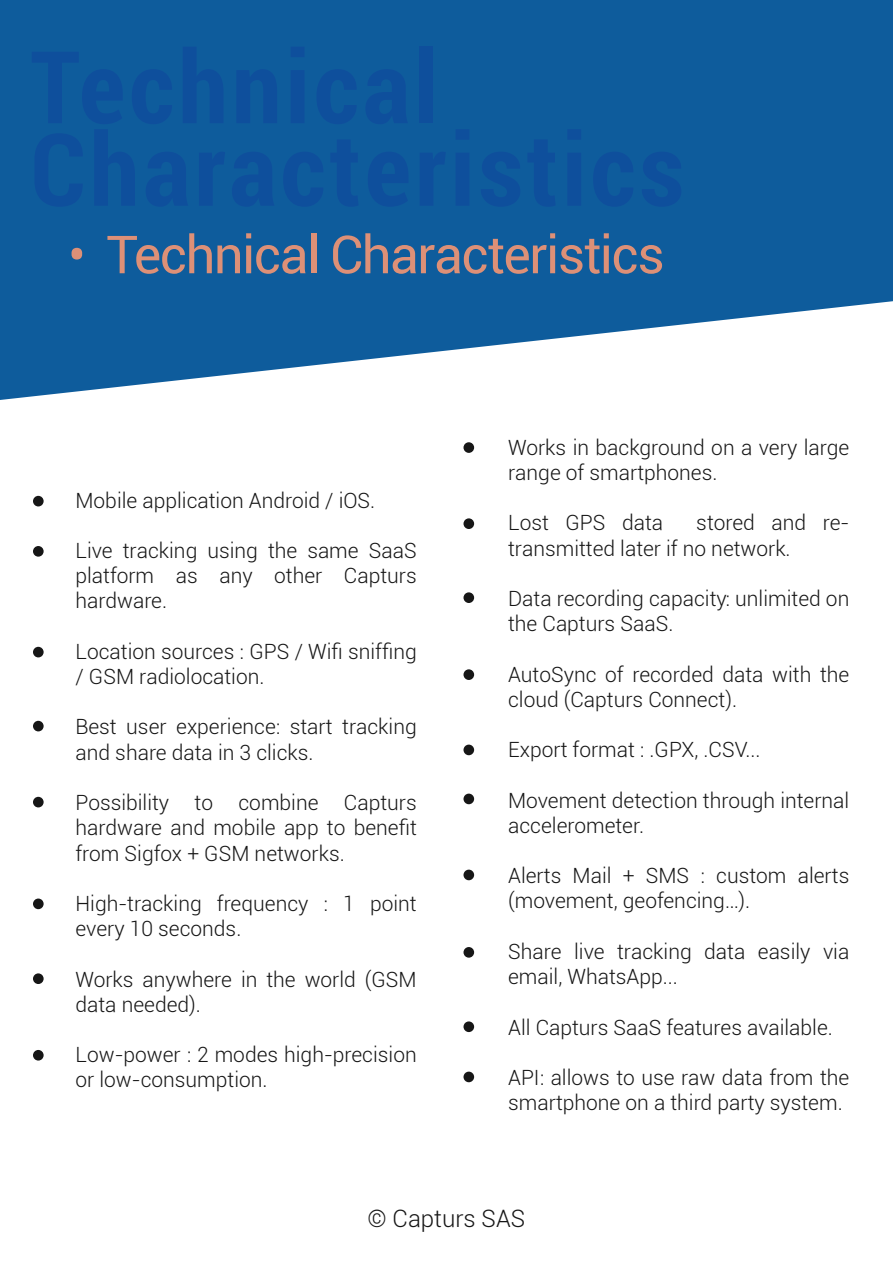
<style>
.page{position:relative;width:893px;height:1263px;background:#fff}
.page>*{position:absolute;margin:0;border:0;box-sizing:border-box;transform-origin:0 0}
.t1{font:52.5px "Roboto";letter-spacing:-.03em;color:#dd9077}
.t2{font:300 24px "Roboto";color:#161616}
.t3{font:300 21px/25.2px "Roboto";color:#161616}
</style>
<div class="page">
<svg style="left:0;top:0;width:893px;height:400px;background:#2b70a8"></svg>
<div style="left:33px;top:496px;width:11px;height:10px;background:#161616;border-radius:50%"></div>
<div style="left:33px;top:546px;width:11px;height:11px;background:#161616;border-radius:50%"></div>
<div style="left:33px;top:721px;width:11px;height:10px;background:#161616;border-radius:50%"></div>
<div style="left:33px;top:797px;width:11px;height:10px;background:#161616;border-radius:50%"></div>
<div style="left:33px;top:898px;width:11px;height:11px;background:#161616;border-radius:50%"></div>
<div style="left:33px;top:973px;width:11px;height:11px;background:#161616;border-radius:50%"></div>
<div style="left:33px;top:647px;width:11px;height:10px;background:#161616;border-radius:50%"></div>
<div style="left:33px;top:1050px;width:11px;height:10px;background:#161616;border-radius:50%"></div>
<div style="left:463px;top:442px;width:11px;height:11px;background:#161616;border-radius:50%"></div>
<div style="left:463px;top:518px;width:11px;height:11px;background:#161616;border-radius:50%"></div>
<div style="left:463px;top:669px;width:11px;height:11px;background:#161616;border-radius:50%"></div>
<div style="left:463px;top:745px;width:11px;height:10px;background:#161616;border-radius:50%"></div>
<div style="left:463px;top:794px;width:11px;height:10px;background:#161616;border-radius:50%"></div>
<div style="left:463px;top:870px;width:11px;height:10px;background:#161616;border-radius:50%"></div>
<div style="left:463px;top:592px;width:11px;height:11px;background:#161616;border-radius:50%"></div>
<div style="left:463px;top:1021px;width:11px;height:11px;background:#161616;border-radius:50%"></div>
<div style="left:463px;top:947px;width:11px;height:11px;background:#161616;border-radius:50%"></div>
<div style="left:463px;top:1071px;width:11px;height:11px;background:#161616;border-radius:50%"></div>
<p class="t1" style="left:68px;top:218px;width:598px">• Technical Characteristics</p>
<p class="t3" style="left:76px;top:487px;width:301px">Mobile application Android / iOS.</p>
<p class="t3" style="left:76px;top:537px;width:343px;text-align:justify">Live tracking using the same SaaS platform as any other Capturs hardware.</p>
<p class="t3" style="left:76px;top:638px;width:343px">Location sources : GPS / Wifi sniffing / GSM radiolocation.</p>
<p class="t3" style="left:76px;top:714px;width:343px">Best user experience: start tracking and share data in 3 clicks.</p>
<p class="t3" style="left:76px;top:789px;width:343px;text-align:justify">Possibility to combine Capturs hardware and mobile app to benefit from Sigfox + GSM networks.</p>
<p class="t3" style="left:76px;top:890px;width:343px">High-tracking frequency : 1 point every 10 seconds.</p>
<p class="t3" style="left:76px;top:966px;width:343px">Works anywhere in the world (GSM data needed).</p>
<p class="t3" style="left:76px;top:1041px;width:343px">Low-power : 2 modes high-precision or low-consumption.</p>
<p class="t3" style="left:508px;top:434px;width:343px">Works in background on a very large range of smartphones.</p>
<p class="t3" style="left:508px;top:510px;width:157px">Lost GPS data</p>
<p class="t3" style="left:508px;top:510px;width:343px;text-indent:188px">stored and re&shy;transmitted later if no network.</p>
<p class="t3" style="left:508px;top:585px;width:343px">Data recording capacity: unlimited on the Capturs SaaS.</p>
<p class="t3" style="left:508px;top:661px;width:343px">AutoSync of recorded data with the cloud (Capturs Connect).</p>
<p class="t3" style="left:508px;top:736px;width:254px">Export format : .GPX, .CSV...</p>
<p class="t3" style="left:508px;top:787px;width:343px">Movement detection through internal accelerometer.</p>
<p class="t3" style="left:508px;top:862px;width:343px">Alerts Mail + SMS : custom alerts (movement, geofencing…).</p>
<p class="t3" style="left:508px;top:938px;width:343px">Share live tracking data easily via email, WhatsApp...</p>
<p class="t3" style="left:508px;top:1014px;width:326px">All Capturs SaaS features available.</p>
<p class="t3" style="left:508px;top:1064px;width:343px">API: allows to use raw data from the smartphone on a third party system.</p>
<p class="t2" style="left:368px;top:1202px;width:159px">© Capturs SAS</p>
</div>
